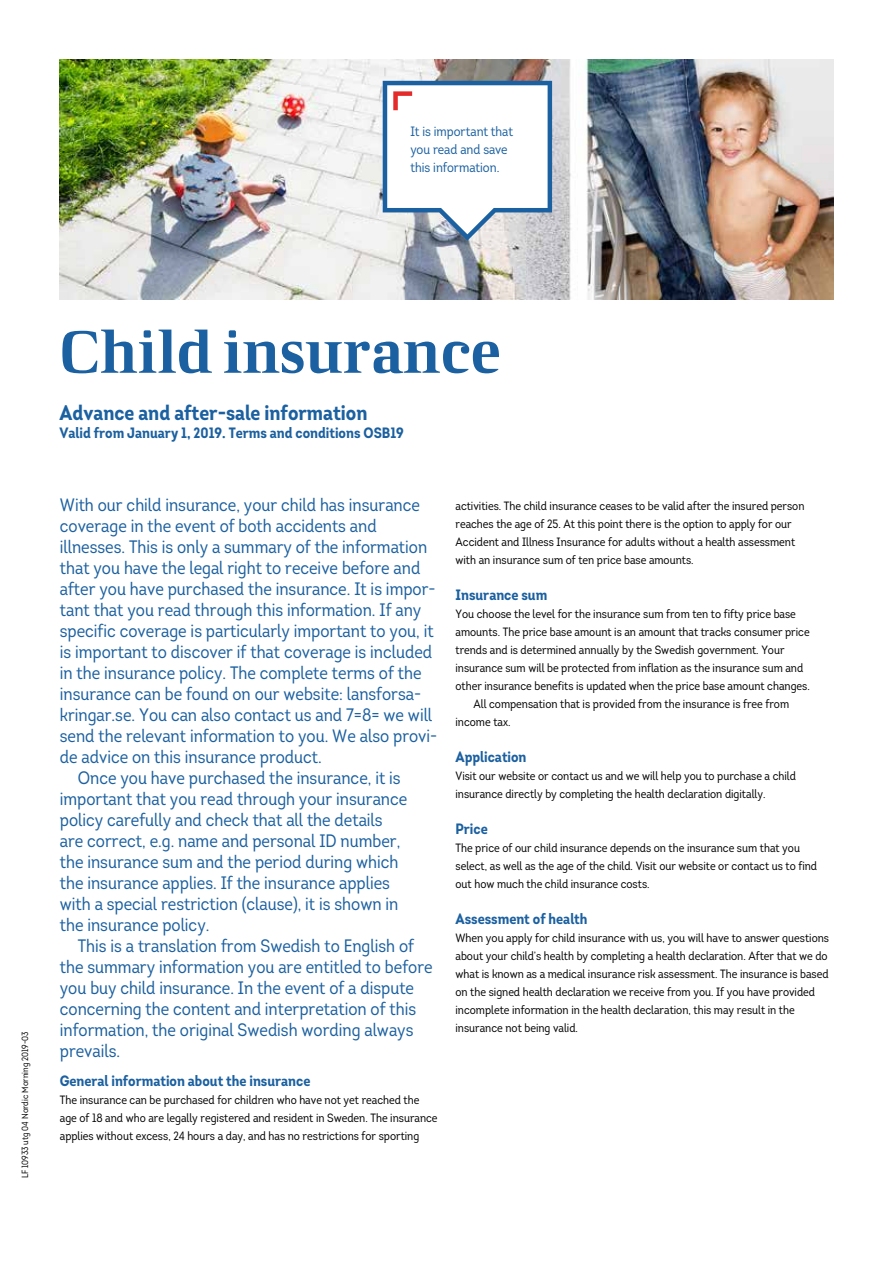
<style>
.page{position:relative;width:893px;height:1263px;background:#fff}
.page>*{position:absolute;margin:0;border:0;box-sizing:border-box;transform-origin:0 0}
.t1{font:60px "LF Rubrik";color:#1b60a0}
.t2{font:700 21px "Intro Cond UDP";color:#1b60a0}
.t3{font:18px "Intro Cond UDP";color:#1b60a0}
.t4{font:700 15px "Intro Cond UDP";color:#1b60a0}
.t5{font:13.5px/18px "Intro Cond UDP";color:#1b60a0}
.t6{font:12px/18px "Intro Cond UDP";color:#000}
.t7{font:9px "Intro Cond UDP";color:#000}
</style>
<div class="page">
<img style="left:60px;top:60px;width:774px;height:240px">
<svg style="left:383px;top:81px;width:169px;height:160px"></svg>
<p class="t5" style="left:410px;top:122px;width:104px">It is important that you read and save this information.</p>
<p class="t7" style="left:19px;top:1178px;width:148px;rotate:-90deg">LF 10933 utg 04 Nordic Morning 2019-03</p>
<h1 class="t1" style="left:60px;top:315px;width:442px">Child insurance</h1>
<h2 class="t2" style="left:60px;top:399px;width:309px">Advance and after-sale information</h2>
<p class="t4" style="left:60px;top:423px;width:346px">Valid from January 1, 2019. Terms and conditions OSB19</p>
<h3 class="t3" style="left:60px;top:494px;width:362px">With our child insurance, your child has insurance</h3>
<h3 class="t3" style="left:60px;top:515px;width:318px">coverage in the event of both accidents and</h3>
<h3 class="t3" style="left:60px;top:536px;width:369px">illnesses. This is only a summary of the information</h3>
<h3 class="t3" style="left:60px;top:557px;width:362px">that you have the legal right to receive before and</h3>
<h3 class="t3" style="left:60px;top:578px;width:377px">after you have purchased the insurance. It is impor-</h3>
<h3 class="t3" style="left:60px;top:599px;width:363px">tant that you read through this information. If any</h3>
<h3 class="t3" style="left:60px;top:620px;width:375px">specific coverage is particularly important to you, it</h3>
<h3 class="t3" style="left:60px;top:641px;width:374px">is important to discover if that coverage is included</h3>
<h3 class="t3" style="left:60px;top:662px;width:363px">in the insurance policy. The complete terms of the</h3>
<h3 class="t3" style="left:60px;top:683px;width:363px">insurance can be found on our website: lansforsa-</h3>
<h3 class="t3" style="left:60px;top:704px;width:374px">kringar.se. You can also contact us and 7=8= we will</h3>
<h3 class="t3" style="left:60px;top:725px;width:379px">send the relevant information to you. We also provi-</h3>
<h3 class="t3" style="left:60px;top:746px;width:263px">de advice on this insurance product.</h3>
<h3 class="t3" style="left:78px;top:767px;width:324px">Once you have purchased the insurance, it is</h3>
<h3 class="t3" style="left:60px;top:788px;width:349px">important that you read through your insurance</h3>
<h3 class="t3" style="left:60px;top:809px;width:324px">policy carefully and check that all the details</h3>
<h3 class="t3" style="left:60px;top:830px;width:342px">are correct, e.g. name and personal ID number,</h3>
<h3 class="t3" style="left:60px;top:851px;width:340px">the insurance sum and the period during which</h3>
<h3 class="t3" style="left:60px;top:872px;width:332px">the insurance applies. If the insurance applies</h3>
<h3 class="t3" style="left:60px;top:893px;width:340px">with a special restriction (clause), it is shown in</h3>
<h3 class="t3" style="left:60px;top:914px;width:151px">the insurance policy.</h3>
<h3 class="t3" style="left:78px;top:935px;width:338px">This is a translation from Swedish to English of</h3>
<h3 class="t3" style="left:60px;top:956px;width:374px">the summary information you are entitled to before</h3>
<h3 class="t3" style="left:60px;top:977px;width:356px">you buy child insurance. In the event of a dispute</h3>
<h3 class="t3" style="left:60px;top:998px;width:358px">concerning the content and interpretation of this</h3>
<h3 class="t3" style="left:60px;top:1019px;width:355px">information, the original Swedish wording always</h3>
<h3 class="t3" style="left:60px;top:1040px;width:62px">prevails.</h3>
<p class="t4" style="left:60px;top:1071px;width:252px">General information about the insurance</p>
<p class="t6" style="left:60px;top:1090px;width:379px">The insurance can be purchased for children who have not yet reached the age of 18 and who are legally registered and resident in Sweden. The insurance applies without excess, 24 hours a day, and has no restrictions for sporting</p>
<p class="t6" style="left:455px;top:496px;width:350px">activities. The child insurance ceases to be valid after the insured person reaches the age of 25. At this point there is the option to apply for our Accident and Illness Insurance for adults without a health assessment with an insurance sum of ten price base amounts.</p>
<p class="t4" style="left:455px;top:585px;width:93px">Insurance sum</p>
<p class="t6" style="left:455px;top:604px;width:342px">You choose the level for the insurance sum from ten to fifty price base</p>
<p class="t6" style="left:455px;top:622px;width:356px">amounts. The price base amount is an amount that tracks consumer price</p>
<p class="t6" style="left:455px;top:640px;width:331px">trends and is determined annually by the Swedish government. Your</p>
<p class="t6" style="left:455px;top:658px;width:349px">insurance sum will be protected from inflation as the insurance sum and</p>
<p class="t6" style="left:455px;top:676px;width:356px">other insurance benefits is updated when the price base amount changes.</p>
<p class="t6" style="left:473px;top:694px;width:317px">All compensation that is provided from the insurance is free from</p>
<p class="t6" style="left:455px;top:712px;width:57px">income tax.</p>
<p class="t4" style="left:455px;top:747px;width:73px">Application</p>
<p class="t6" style="left:455px;top:766px;width:342px">Visit our website or contact us and we will help you to purchase a child insurance directly by completing the health declaration digitally.</p>
<p class="t4" style="left:455px;top:819px;width:34px">Price</p>
<p class="t6" style="left:455px;top:838px;width:363px">The price of our child insurance depends on the insurance sum that you select, as well as the age of the child. Visit our website or contact us to find out how much the child insurance costs.</p>
<p class="t4" style="left:455px;top:909px;width:133px">Assessment of health</p>
<p class="t6" style="left:455px;top:928px;width:375px">When you apply for child insurance with us, you will have to answer questions about your child’s health by completing a health declaration. After that we do what is known as a medical insurance risk assessment. The insurance is based on the signed health declaration we receive from you. If you have provided incomplete information in the health declaration, this may result in the insurance not being valid.</p>
</div>
